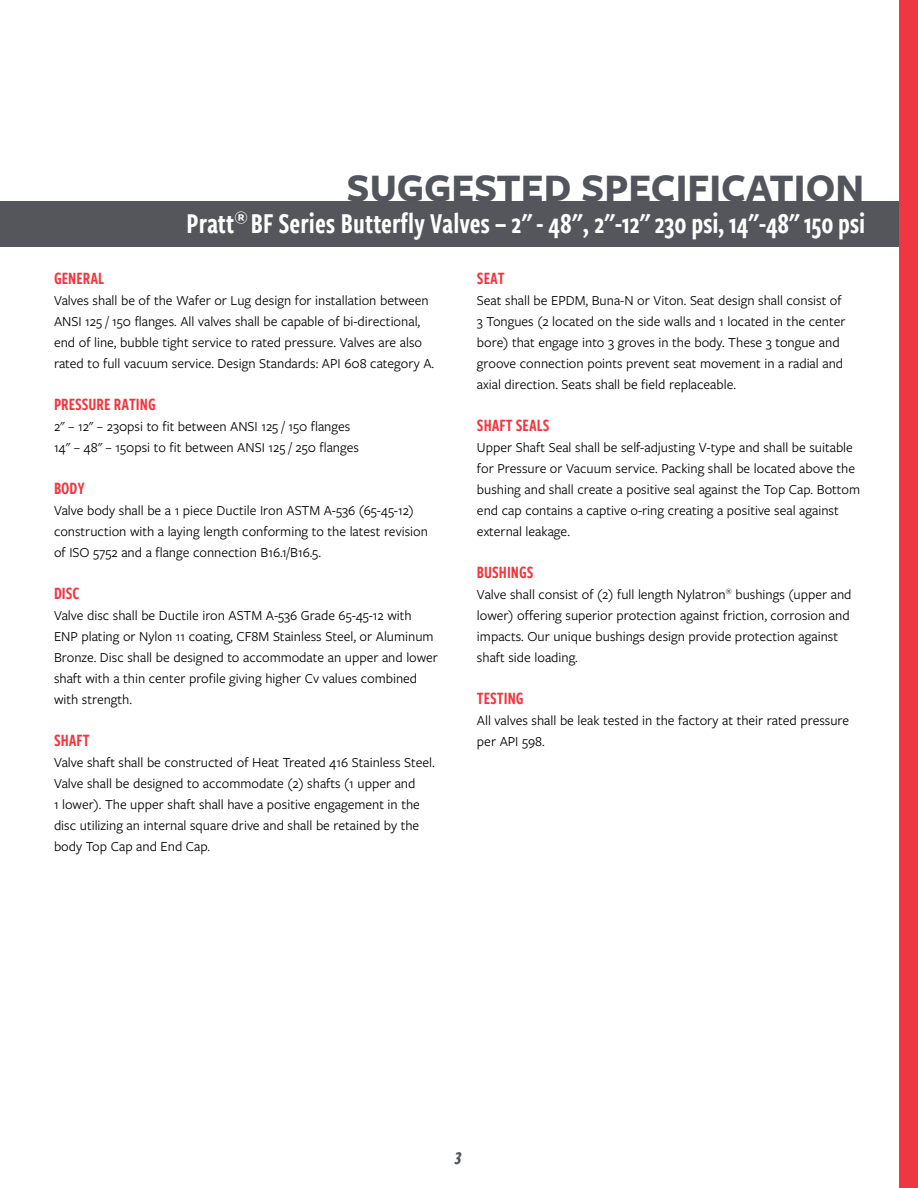
<style>
.page{position:relative;width:918px;height:1188px;background:#fff}
.page>*{position:absolute;margin:0;border:0;box-sizing:border-box;transform-origin:0 0}
.t1{font:700 40.5px "Freight Sans Pro";color:#52555b}
.t2{font:30px "Freight Sans Cmp Pro Semi";color:#fff}
.t3{font:18px "Freight Sans Cmp Pro Semi";color:#f33540}
.t4{font:italic 700 18px "Freight Sans Cmp Pro";color:#52555b}
.t5{font:14.25px/21px "Freight Sans Pro";color:#000}
</style>
<div class="page">
<div style="left:0;top:201px;width:918px;height:46px;background:#54565b"></div>
<div style="left:899px;top:0;width:19px;height:1188px;background:#ef3742"></div>
<h1 class="t1" style="left:347px;top:160px;width:519px">SUGGESTED SPECIFICATION</h1>
<h2 class="t2" style="left:187px;top:202px;width:680px">Pratt<sup>®</sup> BF Series Butterfly Valves – 2" - 48", 2"-12" 230 psi, 14"-48" 150 psi</h2>
<p class="t3" style="left:54px;top:265px;width:52px">GENERAL</p>
<p class="t5" style="left:54px;top:289px;width:382px">Valves shall be of the Wafer or Lug design for installation between ANSI 125 / 150 flanges. All valves shall be capable of bi-directional, end of line, bubble tight service to rated pressure. Valves are also rated to full vacuum service. Design Standards: API 608 category A.</p>
<p class="t3" style="left:54px;top:391px;width:103px">PRESSURE RATING</p>
<p class="t5" style="left:54px;top:415px;width:307px">2" – 12" – 230psi to fit between ANSI 125 / 150 flanges<br>14" – 48" – 150psi to fit between ANSI 125 / 250 flanges</p>
<p class="t3" style="left:54px;top:475px;width:33px">BODY</p>
<p class="t5" style="left:54px;top:499px;width:375px">Valve body shall be a 1 piece Ductile Iron ASTM A-536 (65-45-12) construction with a laying length conforming to the latest revision of ISO 5752 and a flange connection B16.1/B16.5.</p>
<p class="t3" style="left:54px;top:580px;width:27px">DISC</p>
<p class="t5" style="left:54px;top:604px;width:385px">Valve disc shall be Ductile iron ASTM A-536 Grade 65-45-12 with ENP plating or Nylon 11 coating, CF8M Stainless Steel, or Aluminum Bronze. Disc shall be designed to accommodate an upper and lower shaft with a thin center profile giving higher Cv values combined with strength.</p>
<p class="t3" style="left:54px;top:727px;width:37px">SHAFT</p>
<p class="t5" style="left:54px;top:751px;width:382px">Valve shaft shall be constructed of Heat Treated 416 Stainless Steel.<br>Valve shall be designed to accommodate (2) shafts (1 upper and<br>1 lower). The upper shaft shall have a positive engagement in the disc utilizing an internal square drive and shall be retained by the body Top Cap and End Cap.</p>
<p class="t3" style="left:477px;top:265px;width:29px">SEAT</p>
<p class="t5" style="left:477px;top:289px;width:370px">Seat shall be EPDM, Buna-N or Viton. Seat design shall consist of 3 Tongues (2 located on the side walls and 1 located in the center bore) that engage into 3 groves in the body. These 3 tongue and groove connection points prevent seat movement in a radial and axial direction. Seats shall be field replaceable.</p>
<p class="t3" style="left:477px;top:412px;width:74px">SHAFT SEALS</p>
<p class="t5" style="left:477px;top:436px;width:385px">Upper Shaft Seal shall be self-adjusting V-type and shall be suitable for Pressure or Vacuum service. Packing shall be located above the bushing and shall create a positive seal against the Top Cap. Bottom end cap contains a captive o-ring creating a positive seal against external leakage.</p>
<p class="t3" style="left:477px;top:559px;width:58px">BUSHINGS</p>
<p class="t5" style="left:477px;top:583px;width:376px">Valve shall consist of (2) full length Nylatron<sup>®</sup> bushings (upper and lower) offering superior protection against friction, corrosion and impacts. Our unique bushings design provide protection against shaft side loading.</p>
<p class="t3" style="left:477px;top:685px;width:48px">TESTING</p>
<p class="t5" style="left:477px;top:709px;width:374px">All valves shall be leak tested in the factory at their rated pressure per API 598.</p>
<p class="t4" style="left:455px;top:1143px;width:12px">3</p>
</div>
